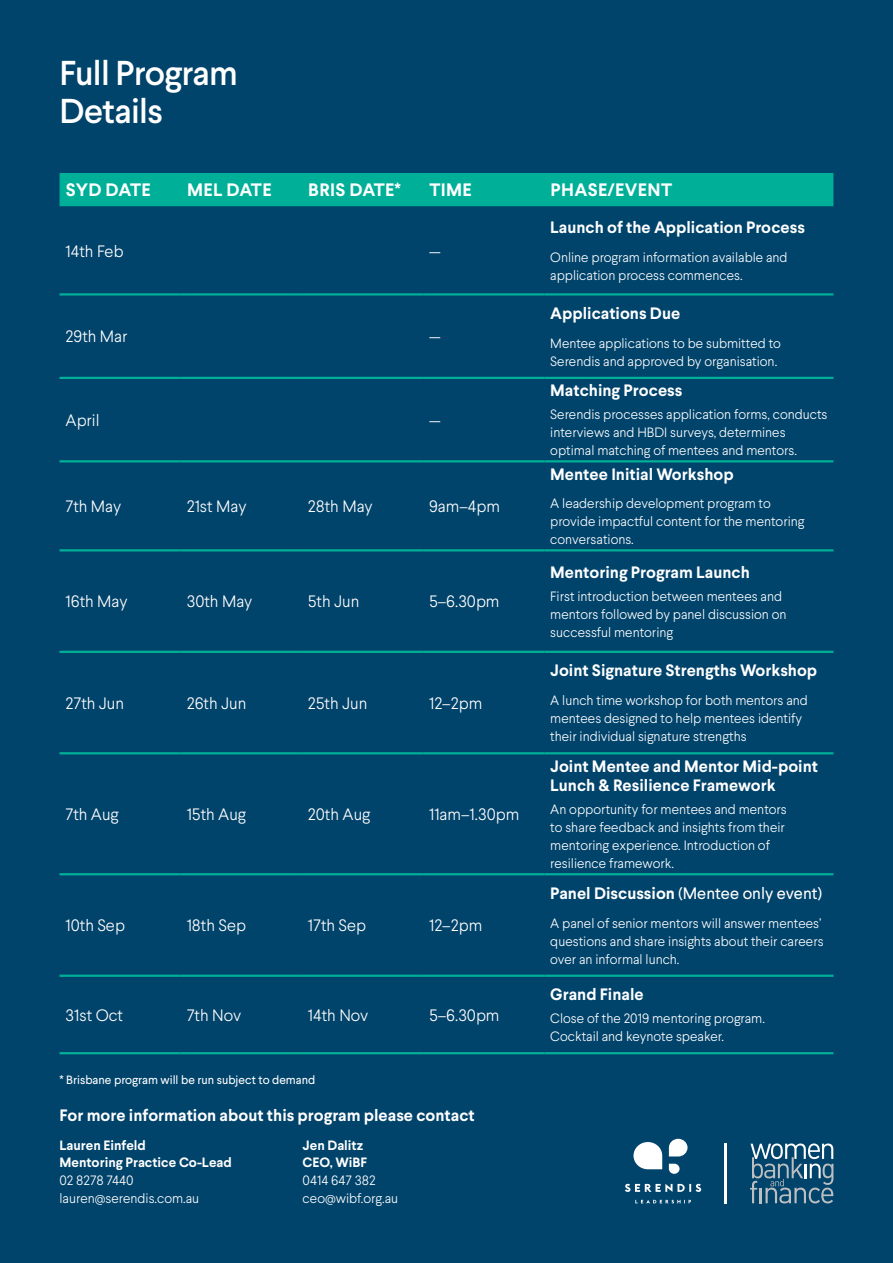
<style>
.page{position:relative;width:893px;height:1263px;background:#00436b}
.page>*{position:absolute;margin:0;border:0;box-sizing:border-box;transform-origin:0 0}
.t1{font:500 34.5px/37.5px "Larsseit";letter-spacing:-.02em;color:#fff}
.t2{font:700 18px "Larsseit";letter-spacing:.02em;color:#fff}
.t3{font:700 16.5px/19.5px "Larsseit";color:#fff}
.t4{font:300 16.5px "Larsseit";color:#fff}
.t5{font:16.5px "Larsseit";color:#fff}
.t6{font:300 13.5px/18px "Larsseit";color:#fff}
.t7{font:700 13.5px/16.5px "Larsseit";color:#fff}
.t8{font:12px "Larsseit";color:#fff}
.s1{font-weight:700}
</style>
<div class="page">
<div style="left:60px;top:173px;width:773px;height:33px;background:#00af97"></div>
<hr style="left:60px;top:293px;width:121px;height:3px;background:#00af97">
<hr style="left:181px;top:293px;width:121px;height:3px;background:#00af97">
<hr style="left:302px;top:293px;width:121px;height:3px;background:#00af97">
<hr style="left:423px;top:293px;width:121px;height:3px;background:#00af97">
<hr style="left:544px;top:293px;width:289px;height:3px;background:#00af97">
<hr style="left:60px;top:377px;width:121px;height:2px;background:#00af97">
<hr style="left:181px;top:377px;width:121px;height:2px;background:#00af97">
<hr style="left:302px;top:377px;width:121px;height:2px;background:#00af97">
<hr style="left:423px;top:377px;width:121px;height:2px;background:#00af97">
<hr style="left:544px;top:377px;width:289px;height:2px;background:#00af97">
<hr style="left:60px;top:460px;width:121px;height:2px;background:#00af97">
<hr style="left:181px;top:460px;width:121px;height:2px;background:#00af97">
<hr style="left:302px;top:460px;width:121px;height:2px;background:#00af97">
<hr style="left:423px;top:460px;width:121px;height:2px;background:#00af97">
<hr style="left:544px;top:460px;width:289px;height:2px;background:#00af97">
<hr style="left:60px;top:549px;width:121px;height:2px;background:#00af97">
<hr style="left:181px;top:549px;width:121px;height:2px;background:#00af97">
<hr style="left:302px;top:549px;width:121px;height:2px;background:#00af97">
<hr style="left:423px;top:549px;width:121px;height:2px;background:#00af97">
<hr style="left:544px;top:549px;width:289px;height:2px;background:#00af97">
<hr style="left:60px;top:651px;width:121px;height:2px;background:#00af97">
<hr style="left:181px;top:651px;width:121px;height:2px;background:#00af97">
<hr style="left:302px;top:651px;width:121px;height:2px;background:#00af97">
<hr style="left:423px;top:651px;width:121px;height:2px;background:#00af97">
<hr style="left:544px;top:651px;width:289px;height:2px;background:#00af97">
<hr style="left:60px;top:752px;width:121px;height:2px;background:#00af97">
<hr style="left:181px;top:752px;width:121px;height:2px;background:#00af97">
<hr style="left:302px;top:752px;width:121px;height:2px;background:#00af97">
<hr style="left:423px;top:752px;width:121px;height:2px;background:#00af97">
<hr style="left:544px;top:752px;width:289px;height:2px;background:#00af97">
<hr style="left:60px;top:873px;width:121px;height:2px;background:#00af97">
<hr style="left:181px;top:873px;width:121px;height:2px;background:#00af97">
<hr style="left:302px;top:873px;width:121px;height:2px;background:#00af97">
<hr style="left:423px;top:873px;width:121px;height:2px;background:#00af97">
<hr style="left:544px;top:873px;width:289px;height:2px;background:#00af97">
<hr style="left:60px;top:974px;width:121px;height:3px;background:#00af97">
<hr style="left:181px;top:974px;width:121px;height:3px;background:#00af97">
<hr style="left:302px;top:974px;width:121px;height:3px;background:#00af97">
<hr style="left:423px;top:974px;width:121px;height:3px;background:#00af97">
<hr style="left:544px;top:974px;width:289px;height:3px;background:#00af97">
<hr style="left:60px;top:1052px;width:121px;height:2px;background:#00af97">
<hr style="left:181px;top:1052px;width:121px;height:2px;background:#00af97">
<hr style="left:302px;top:1052px;width:121px;height:2px;background:#00af97">
<hr style="left:423px;top:1052px;width:121px;height:2px;background:#00af97">
<hr style="left:544px;top:1052px;width:289px;height:2px;background:#00af97">
<svg style="left:750px;top:1143px;width:83px;height:60px"></svg>
<hr style="left:724px;top:1143px;width:2px;height:60px;background:#fff">
<svg style="left:633px;top:1142px;width:29px;height:27px"></svg>
<svg style="left:669px;top:1139px;width:18px;height:17px"></svg>
<svg style="left:669px;top:1164px;width:11px;height:10px"></svg>
<svg style="left:635px;top:1200px;width:56px;height:3px"></svg>
<svg style="left:625px;top:1184px;width:76px;height:8px"></svg>
<h1 class="t1" style="left:60px;top:55px;width:180px">Full Program<br>Details</h1>
<h2 class="t2" style="left:66px;top:178px;width:86px">SYD DATE</h2>
<h2 class="t2" style="left:187px;top:178px;width:86px">MEL DATE</h2>
<h2 class="t2" style="left:308px;top:178px;width:94px">BRIS DATE*</h2>
<h2 class="t2" style="left:429px;top:178px;width:44px">TIME</h2>
<h2 class="t2" style="left:551px;top:178px;width:123px">PHASE/EVENT</h2>
<p class="t4" style="left:66px;top:240px;width:59px">14th Feb</p>
<p class="t4" style="left:429px;top:240px;width:13px">—</p>
<p class="t4" style="left:66px;top:326px;width:64px">29th Mar</p>
<p class="t4" style="left:429px;top:326px;width:13px">—</p>
<p class="t4" style="left:66px;top:410px;width:35px">April</p>
<p class="t4" style="left:429px;top:410px;width:13px">—</p>
<p class="t4" style="left:66px;top:496px;width:57px">7th May</p>
<p class="t4" style="left:187px;top:496px;width:61px">21st May</p>
<p class="t4" style="left:308px;top:496px;width:66px">28th May</p>
<p class="t4" style="left:429px;top:496px;width:72px">9am–4pm</p>
<p class="t4" style="left:66px;top:591px;width:64px">16th May</p>
<p class="t4" style="left:187px;top:591px;width:67px">30th May</p>
<p class="t4" style="left:308px;top:591px;width:53px">5th Jun</p>
<p class="t4" style="left:429px;top:591px;width:72px">5–6.30pm</p>
<p class="t4" style="left:66px;top:693px;width:60px">27th Jun</p>
<p class="t4" style="left:187px;top:693px;width:61px">26th Jun</p>
<p class="t4" style="left:308px;top:693px;width:61px">25th Jun</p>
<p class="t4" style="left:429px;top:693px;width:55px">12–2pm</p>
<p class="t4" style="left:66px;top:804px;width:55px">7th Aug</p>
<p class="t4" style="left:187px;top:804px;width:61px">15th Aug</p>
<p class="t4" style="left:308px;top:804px;width:64px">20th Aug</p>
<p class="t4" style="left:429px;top:804px;width:92px">11am–1.30pm</p>
<p class="t4" style="left:66px;top:915px;width:61px">10th Sep</p>
<p class="t4" style="left:187px;top:915px;width:61px">18th Sep</p>
<p class="t4" style="left:308px;top:915px;width:60px">17th Sep</p>
<p class="t4" style="left:429px;top:915px;width:55px">12–2pm</p>
<p class="t4" style="left:66px;top:1004px;width:59px">31st Oct</p>
<p class="t4" style="left:187px;top:1004px;width:56px">7th Nov</p>
<p class="t4" style="left:308px;top:1004px;width:62px">14th Nov</p>
<p class="t4" style="left:429px;top:1004px;width:72px">5–6.30pm</p>
<p class="t8" style="left:60px;top:1073px;width:257px">* Brisbane program will be run subject to demand</p>
<p class="t3" style="left:60px;top:1106px;width:417px">For more information about this program please contact</p>
<p class="t7" style="left:60px;top:1137px;width:174px">Lauren Einfeld<br>Mentoring Practice Co-Lead</p>
<p class="t6" style="left:60px;top:1171px;width:141px">02 8278 7440 lauren@serendis.com.au</p>
<p class="t7" style="left:303px;top:1137px;width:66px">Jen Dalitz<br>CEO, WiBF</p>
<p class="t6" style="left:303px;top:1171px;width:97px">0414 647 382 ceo@wibf.org.au</p>
<p class="t3" style="left:550px;top:218px;width:256px">Launch of the Application Process</p>
<p class="t6" style="left:550px;top:248px;width:239px">Online program information available and application process commences.</p>
<p class="t3" style="left:550px;top:304px;width:132px">Applications Due</p>
<p class="t6" style="left:550px;top:334px;width:232px">Mentee applications to be submitted to<br>Serendis and approved by organisation.</p>
<p class="t3" style="left:550px;top:381px;width:134px">Matching Process</p>
<p class="t6" style="left:550px;top:405px;width:279px">Serendis processes application forms, conducts interviews and HBDI surveys, determines optimal matching of mentees and mentors.</p>
<p class="t3" style="left:550px;top:464px;width:185px">Mentee Initial Workshop</p>
<p class="t6" style="left:550px;top:494px;width:256px">A leadership development program to provide impactful content for the mentoring conversations.</p>
<p class="t3" style="left:550px;top:562px;width:201px">Mentoring Program Launch</p>
<p class="t6" style="left:550px;top:587px;width:238px">First introduction between mentees and mentors followed by panel discussion on successful mentoring</p>
<p class="t3" style="left:550px;top:661px;width:268px">Joint Signature Strengths Workshop</p>
<p class="t6" style="left:550px;top:691px;width:259px">A lunch time workshop for both mentors and mentees designed to help mentees identify their individual signature strengths</p>
<p class="t3" style="left:550px;top:756px;width:269px">Joint Mentee and Mentor Mid-point<br>Lunch &amp; Resilience Framework</p>
<p class="t6" style="left:550px;top:800px;width:238px">An opportunity for mentees and mentors to share feedback and insights from their mentoring experience. Introduction of resilience framework.</p>
<p class="t5" style="left:550px;top:883px;width:273px"><span class="s1">Panel Discussion</span> (Mentee only event)</p>
<p class="t6" style="left:550px;top:914px;width:275px">A panel of senior mentors will answer mentees’ questions and share insights about their careers over an informal lunch.</p>
<p class="t3" style="left:550px;top:985px;width:95px">Grand Finale</p>
<p class="t6" style="left:550px;top:1009px;width:216px">Close of the 2019 mentoring program.<br>Cocktail and keynote speaker.</p>
</div>
